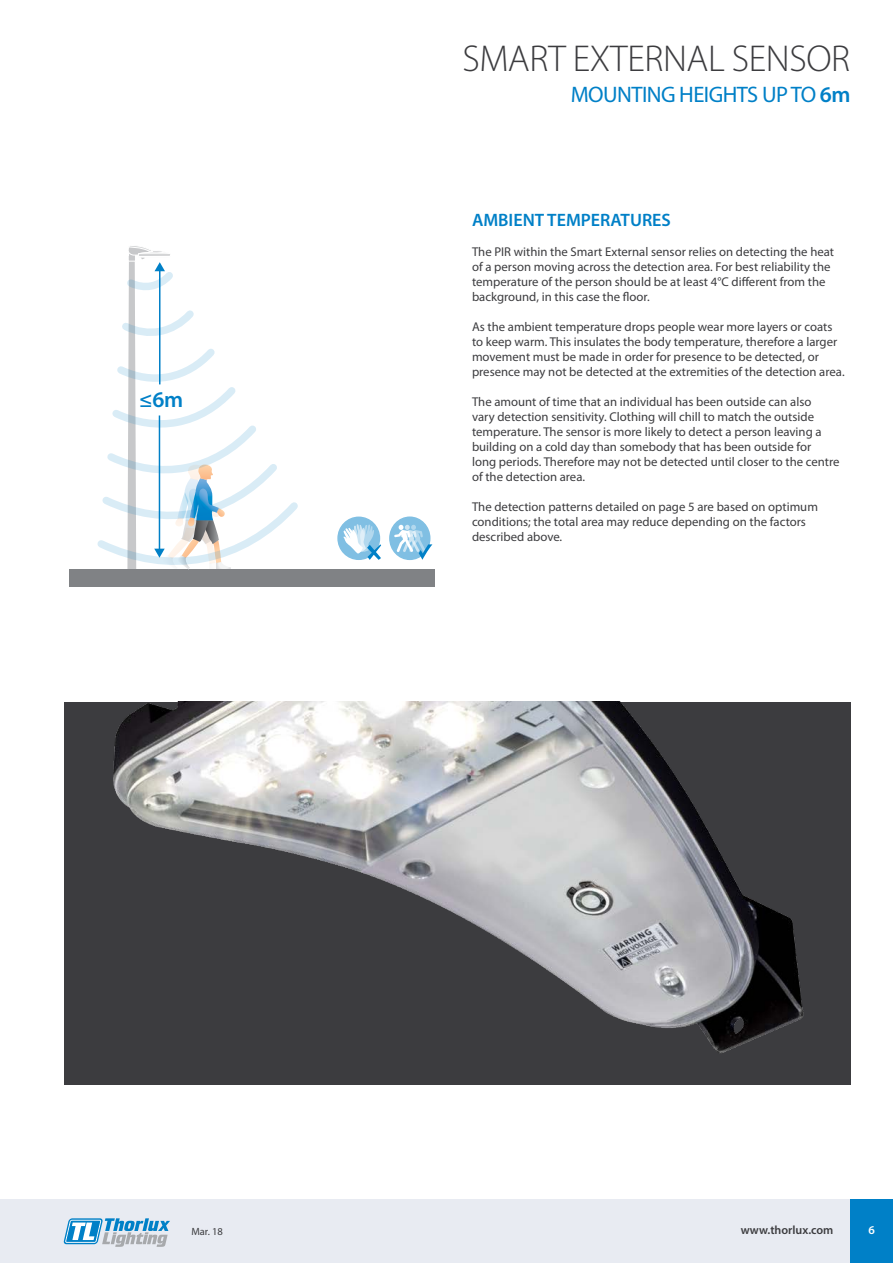
<style>
.page{position:relative;width:893px;height:1263px;background:#fff}
.page>*{position:absolute;margin:0;border:0;box-sizing:border-box;transform-origin:0 0}
.t1{font:300 37.5px "Myriad Pro";letter-spacing:-.01em;color:#3c3c3f}
.t2{font:22.5px "Myriad Pro";letter-spacing:-.025em;color:#0080c7}
.t3{font:600 22.5px "Myriad Pro";color:#0080c7}
.t4{font:600 18px "Myriad Pro";color:#0080c7}
.t5{font:12.75px/15px "Myriad Pro";color:#3c3c3f}
.t6{font:600 12px "Myriad Pro";color:#3c3c3f}
.t7{font:600 12px "Myriad Pro";color:#fff}
.t8{font:10.5px "Myriad Pro";color:#3c3c3f}
.s1{font-weight:600}
</style>
<div class="page">
<div style="left:390px;top:517px;width:40px;height:42px;background:#80bfe3;border-radius:50%"></div>
<div style="left:389px;top:516px;width:41px;height:44px;border:2px solid #0080c7;border-radius:50%"></div>
<div style="left:338px;top:517px;width:41px;height:42px;background:#80bfe3;border-radius:50%"></div>
<div style="left:337px;top:516px;width:43px;height:44px;border:2px solid #0080c7;border-radius:50%"></div>
<svg style="left:394px;top:525px;width:38px;height:35px"></svg>
<svg style="left:343px;top:524px;width:38px;height:36px"></svg>
<div style="left:69px;top:570px;width:366px;height:17px;background:#808285"></div>
<svg style="left:97px;top:246px;width:201px;height:324px"></svg>
<img style="left:64px;top:702px;width:786px;height:382px">
<div style="left:0;top:1199px;width:893px;height:64px;background:#e8ebf2"></div>
<svg style="left:64px;top:1218px;width:106px;height:29px"></svg>
<div style="left:850px;top:1199px;width:43px;height:64px;background:#0080c7"></div>
<h2 class="t3" style="left:139px;top:385px;width:46px">≤6m</h2>
<h1 class="t1" style="left:463px;top:36px;width:389px">SMART EXTERNAL SENSOR</h1>
<h2 class="t2" style="left:571px;top:80px;width:281px">MOUNTING HEIGHTS UP TO <span class="s1">6m</span></h2>
<h3 class="t4" style="left:472px;top:209px;width:200px">AMBIENT TEMPERATURES</h3>
<p class="t5" style="left:472px;top:244px;width:364px">The PIR within the Smart External sensor relies on detecting the heat of a person moving across the detection area. For best reliability the temperature of the person should be at least 4°C different from the background, in this case the floor.</p>
<p class="t5" style="left:472px;top:319px;width:374px">As the ambient temperature drops people wear more layers or coats to keep warm. This insulates the body temperature, therefore a larger movement must be made in order for presence to be detected, or presence may not be detected at the extremities of the detection area.</p>
<p class="t5" style="left:472px;top:394px;width:369px">The amount of time that an individual has been outside can also<br>vary detection sensitivity. Clothing will chill to match the outside temperature. The sensor is more likely to detect a person leaving a building on a cold day than somebody that has been outside for<br>long periods. Therefore may not be detected until closer to the centre of the detection area.</p>
<p class="t5" style="left:472px;top:499px;width:347px">The detection patterns detailed on page 5 are based on optimum conditions; the total area may reduce depending on the factors described above.</p>
<p class="t8" style="left:191px;top:1225px;width:33px">Mar. 18</p>
<p class="t6" style="left:741px;top:1222px;width:94px">www.thorlux.com</p>
<p class="t7" style="left:868px;top:1222px;width:8px">6</p>
</div>
